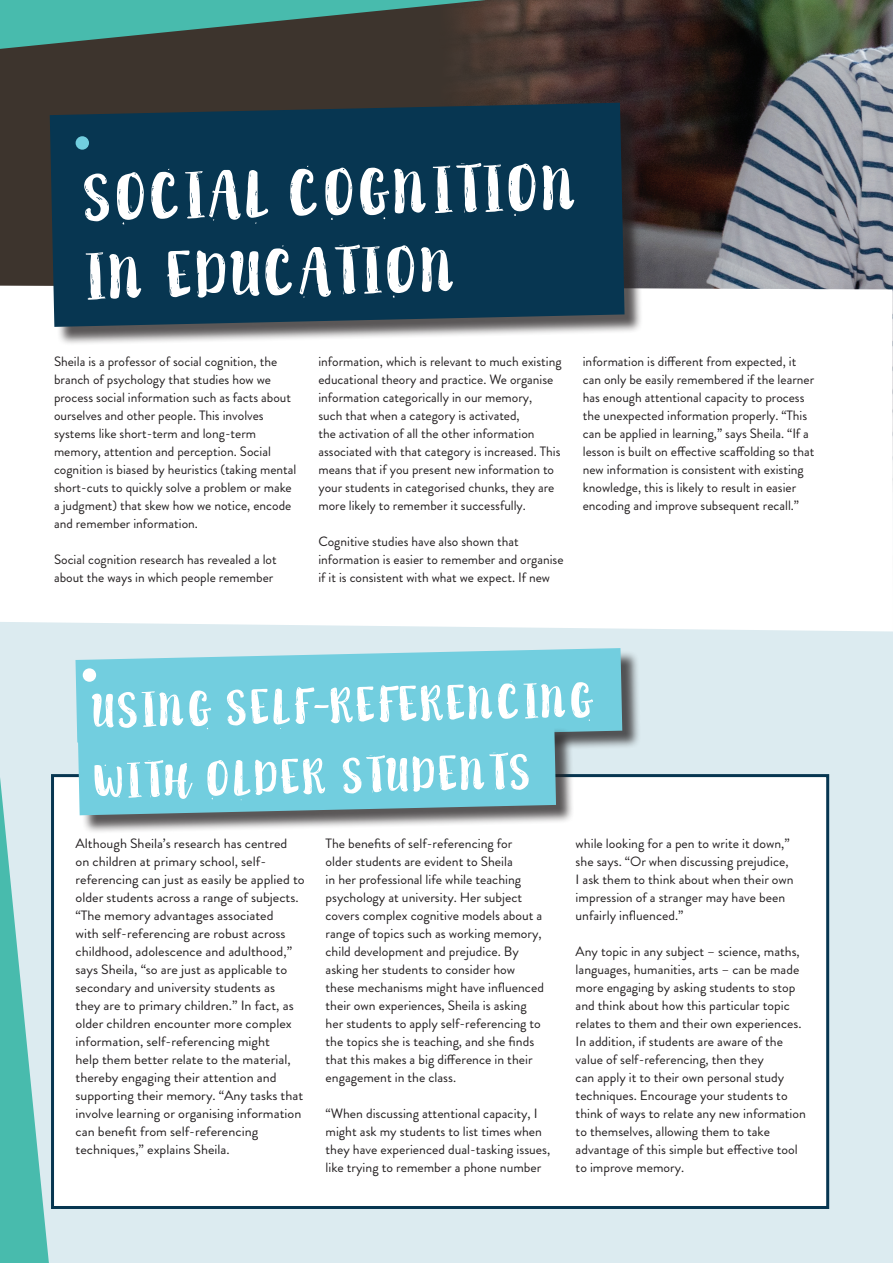
<style>
.page{position:relative;width:893px;height:1263px;background:#fff}
.page>*{position:absolute;margin:0;border:0;box-sizing:border-box;transform-origin:0 0}
.t1{font:65.85px/79.3px "Abigail";color:#fff}
.t2{font:49.5px/70.7px "Abigail";color:#fff}
.t3{font:13.5px/18px "Brandon Grotesque";color:#231f20}
.t4{font:13.5px/18px "Brandon Grotesque";color:#231f20;scale:1.05 1}
</style>
<div class="page">
<img style="left:829px;top:0;width:64px;height:286px">
<svg style="left:0;top:0;width:829px;height:286px;background:#48413e"></svg>
<div style="left:0;top:360px;width:893px;height:903px;background:#dcebf0"></div>
<div style="left:0;top:286px;width:893px;height:345px;background:#fff"></div>
<svg style="left:0;top:0;width:486px;height:49px;background:#43776d"></svg>
<div style="left:52px;top:105px;width:591px;height:240px;background:#231f20;opacity:.75"></div>
<div style="left:50px;top:103px;width:574px;height:224px;background:#073651"></div>
<div style="left:76px;top:136px;width:13px;height:14px;background:#72cedf;border-radius:50%"></div>
<svg style="left:0;top:778px;width:49px;height:485px"></svg>
<div style="left:51px;top:774px;width:778px;height:435px;background:#fff;border:3px solid #073651"></div>
<div style="left:78px;top:650px;width:563px;height:111px;background:#231f20;opacity:.75"></div>
<svg style="left:75px;top:648px;width:547px;height:94px;background:#7acfde"></svg>
<div style="left:80px;top:727px;width:494px;height:107px;background:#231f20;opacity:.75"></div>
<div style="left:78px;top:725px;width:478px;height:90px;background:#72cedf"></div>
<div style="left:83px;top:668px;width:13px;height:14px;background:#fff;border-radius:50%"></div>
<p class="t1" style="left:83px;top:164px;width:499px;rotate:-1deg">SOCIAL COGNITION<br>IN EDUCATION</p>
<p class="t3" style="left:54px;top:352px;width:244px">Sheila is a professor of social cognition, the branch of psychology that studies how we process social information such as facts about ourselves and other people. This involves systems like short-term and long-term memory, attention and perception. Social cognition is biased by heuristics (taking mental short-cuts to quickly solve a problem or make a judgment) that skew how we notice, encode and remember information.</p>
<p class="t3" style="left:54px;top:550px;width:224px">Social cognition research has revealed a lot about the ways in which people remember</p>
<p class="t3" style="left:318px;top:352px;width:245px">information, which is relevant to much existing educational theory and practice. We organise information categorically in our memory,<br>such that when a category is activated,<br>the activation of all the other information associated with that category is increased. This means that if you present new information to your students in categorised chunks, they are more likely to remember it successfully.</p>
<p class="t3" style="left:318px;top:532px;width:247px">Cognitive studies have also shown that information is easier to remember and organise if it is consistent with what we expect. If new</p>
<p class="t3" style="left:583px;top:352px;width:233px">information is different from expected, it can only be easily remembered if the learner has enough attentional capacity to process the unexpected information properly. “This can be applied in learning,” says Sheila. “If a lesson is built on effective scaffolding so that new information is consistent with existing knowledge, this is likely to result in easier encoding and improve subsequent recall.”</p>
<p class="t2" style="left:91px;top:680px;width:506px;rotate:-1deg">USING SELF-REFERENCING<br>WITH OLDER STUDENTS</p>
<p class="t4" style="left:75px;top:834px;width:220px">Although Sheila’s research has centred<br>on children at primary school, self&shy;referencing can just as easily be applied to older students across a range of subjects. “The memory advantages associated<br>with self-referencing are robust across childhood, adolescence and adulthood,” says Sheila, “so are just as applicable to secondary and university students as<br>they are to primary children.” In fact, as older children encounter more complex information, self-referencing might<br>help them better relate to the material, thereby engaging their attention and supporting their memory. “Any tasks that involve learning or organising information can benefit from self-referencing techniques,” explains Sheila.</p>
<p class="t3" style="left:326px;top:834px;width:220px">The benefits of self-referencing for<br>older students are evident to Sheila<br>in her professional life while teaching psychology at university. Her subject covers complex cognitive models about a range of topics such as working memory, child development and prejudice. By asking her students to consider how these mechanisms might have influenced their own experiences, Sheila is asking her students to apply self-referencing to the topics she is teaching, and she finds that this makes a big difference in their engagement in the class.</p>
<p class="t3" style="left:576px;top:834px;width:220px">while looking for a pen to write it down,” she says. “Or when discussing prejudice, I ask them to think about when their own impression of a stranger may have been unfairly influenced.”</p>
<p class="t3" style="left:576px;top:942px;width:232px">Any topic in any subject – science, maths, languages, humanities, arts – can be made more engaging by asking students to stop and think about how this particular topic relates to them and their own experiences.<br>In addition, if students are aware of the value of self-referencing, then they<br>can apply it to their own personal study techniques. Encourage your students to think of ways to relate any new information to themselves, allowing them to take advantage of this simple but effective tool to improve memory.</p>
<p class="t3" style="left:326px;top:1104px;width:226px">“When discussing attentional capacity, I might ask my students to list times when they have experienced dual-tasking issues, like trying to remember a phone number</p>
</div>
